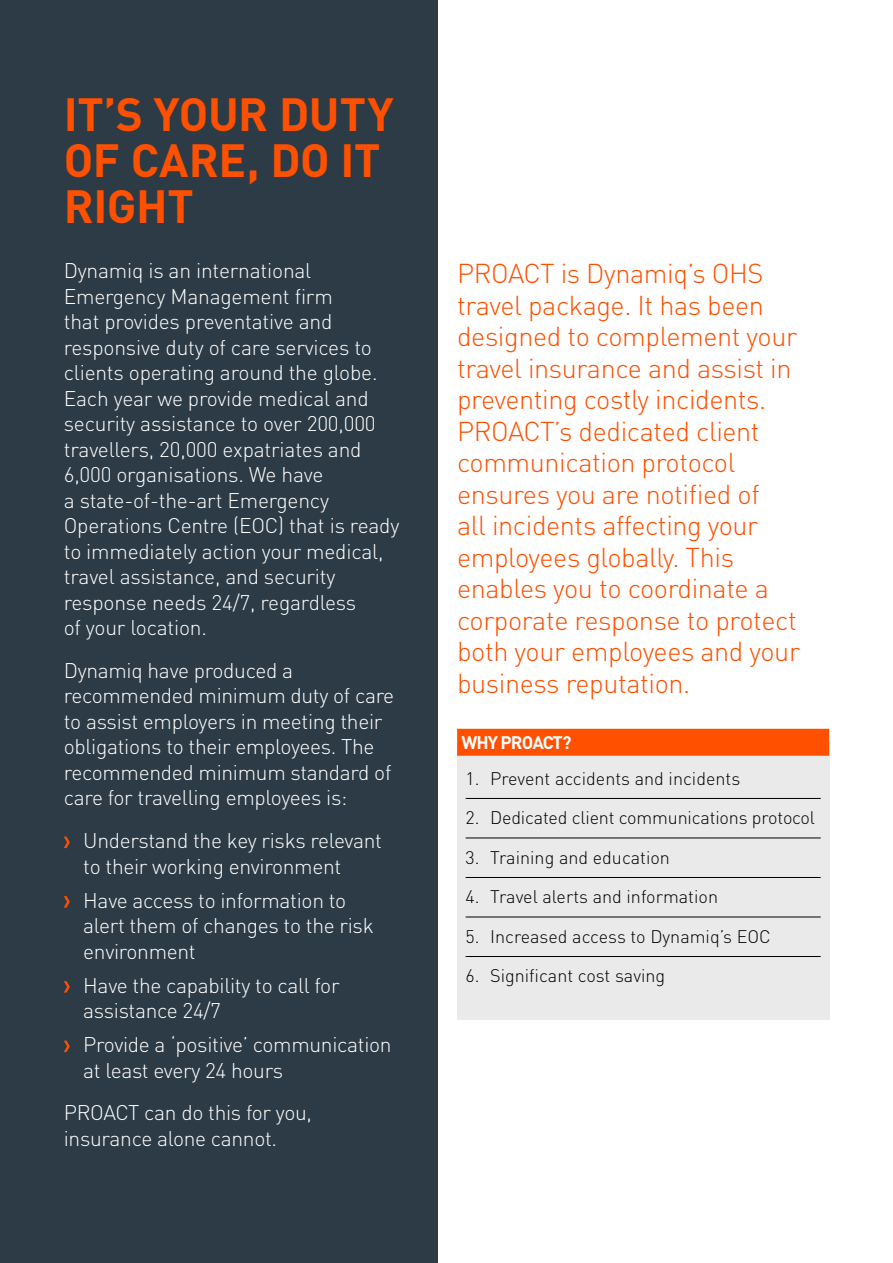
<style>
.page{position:relative;width:893px;height:1263px;background:#fff}
.page>*{position:absolute;margin:0;border:0;box-sizing:border-box;transform-origin:0 0}
.t1{font:700 46.05px/46px "DIN";letter-spacing:-.01em;color:#ff5000}
.t2{font:300 27px/31.5px "DIN";letter-spacing:-.015em;color:#ff5000}
.t3{font:300 21px/25.5px "DIN";letter-spacing:-.015em;color:#fff}
.t4{font:300 18px "DIN";color:#000}
.t5{font:700 18px "DIN";letter-spacing:-.055em;color:#fff}
</style>
<div class="page">
<div style="left:457px;top:742px;width:372px;height:278px;background:#eaeaeb"></div>
<div style="left:0;top:0;width:437px;height:1263px;background:#2c3b46"></div>
<svg style="left:64px;top:837px;width:6px;height:11px"></svg>
<svg style="left:64px;top:896px;width:6px;height:11px"></svg>
<svg style="left:64px;top:981px;width:6px;height:11px"></svg>
<svg style="left:64px;top:1041px;width:6px;height:11px"></svg>
<div style="left:457px;top:729px;width:372px;height:27px;background:#ff5000"></div>
<hr style="left:466px;top:798px;width:355px;height:1px;background:#000">
<hr style="left:466px;top:838px;width:355px;height:1px;background:#000">
<hr style="left:466px;top:877px;width:355px;height:1px;background:#000">
<hr style="left:466px;top:917px;width:355px;height:1px;background:#000">
<hr style="left:466px;top:956px;width:355px;height:1px;background:#000">
<h1 class="t1" style="left:64px;top:89px;width:332px">IT’S YOUR DUTY<br>OF CARE</h1>
<h1 class="t1" style="left:247px;top:135px;width:113px">, DO IT</h1>
<h1 class="t1" style="left:64px;top:181px;width:122px">RIGHT</h1>
<p class="t3" style="left:64px;top:258px;width:337px">Dynamiq is an international<br>Emergency Management firm<br>that provides preventative and responsive duty of care services to clients operating around the globe.<br>Each year we provide medical and security assistance to over 200,000 travellers, 20,000 expatriates and<br>6,000 organisations. We have<br>a state-of-the-art Emergency<br>Operations Centre (EOC) that is ready to immediately action your medical, travel assistance, and security response needs 24/7, regardless<br>of your location.</p>
<p class="t3" style="left:64px;top:657px;width:332px">Dynamiq have produced a recommended minimum duty of care to assist employers in meeting their obligations to their employees. The recommended minimum standard of care for travelling employees is:</p>
<p class="t3" style="left:83px;top:827px;width:300px">Understand the key risks relevant to their working environment</p>
<p class="t3" style="left:83px;top:887px;width:292px">Have access to information to alert them of changes to the risk environment</p>
<p class="t3" style="left:83px;top:972px;width:258px">Have the capability to call for assistance 24/7</p>
<p class="t3" style="left:83px;top:1031px;width:310px">Provide a ‘positive’ communication at least every 24 hours</p>
<p class="t3" style="left:64px;top:1099px;width:250px">PROACT can do this for you, insurance alone cannot.</p>
<p class="t2" style="left:457px;top:258px;width:344px">PROACT is Dynamiq’s OHS travel package. It has been designed to complement your travel insurance and assist in preventing costly incidents.<br>PROACT’s dedicated client communication protocol ensures you are notified of<br>all incidents affecting your employees globally. This enables you to coordinate a corporate response to protect both your employees and your business reputation.</p>
<p class="t5" style="left:461px;top:731px;width:112px">WHY PROACT?</p>
<p class="t4" style="left:466px;top:767px;width:276px">1. Prevent accidents and incidents</p>
<p class="t4" style="left:466px;top:807px;width:351px">2. Dedicated client communications protocol</p>
<p class="t4" style="left:466px;top:846px;width:206px">3. Training and education</p>
<p class="t4" style="left:466px;top:886px;width:254px">4. Travel alerts and information</p>
<p class="t4" style="left:466px;top:925px;width:307px">5. Increased access to Dynamiq’s EOC</p>
<p class="t4" style="left:466px;top:965px;width:201px">6. Significant cost saving</p>
</div>
